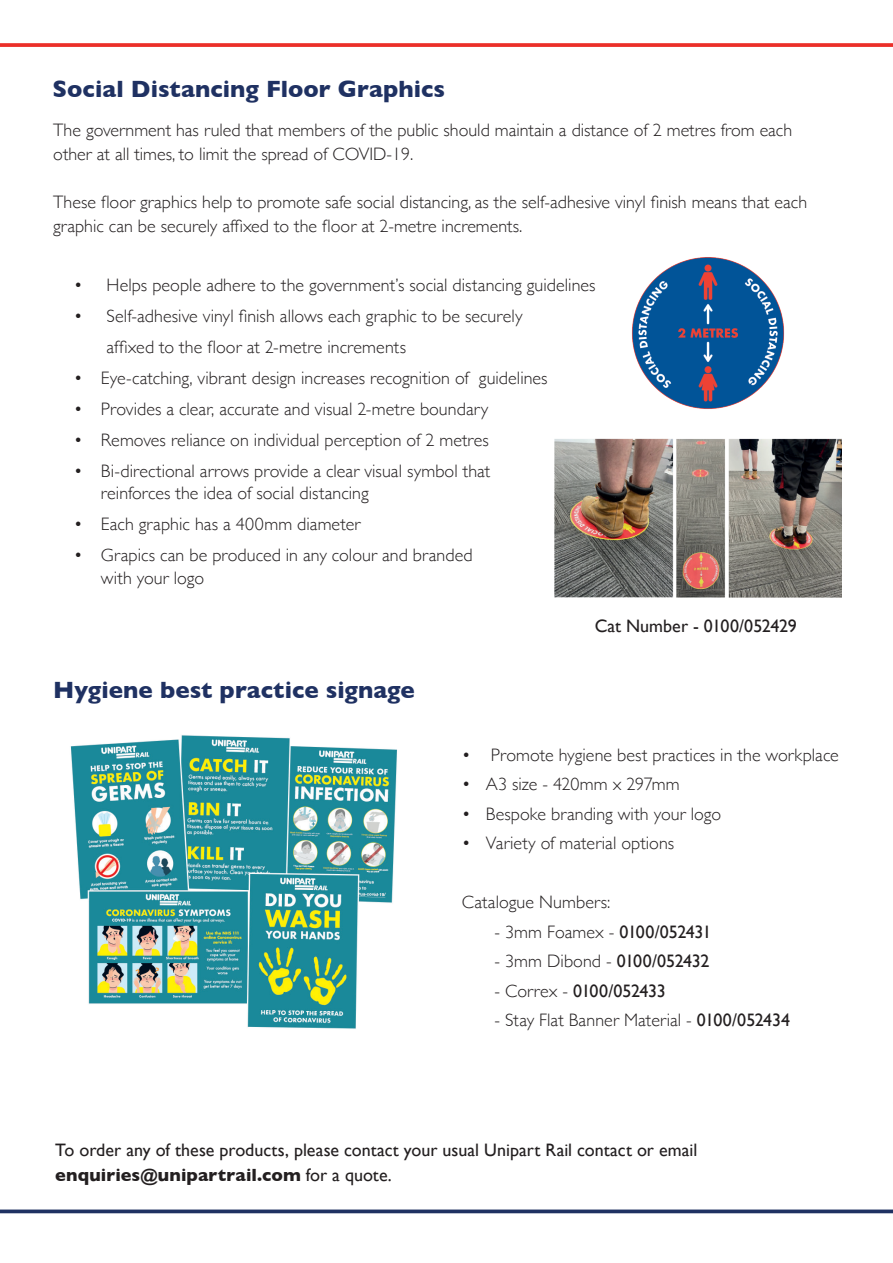
<style>
.page{position:relative;width:893px;height:1263px;background:#fff}
.page>*{position:absolute;margin:0;border:0;box-sizing:border-box;transform-origin:0 0}
.t1{font:700 24px "Gill Sans";color:#1f3162}
.t2{font:300 18px/22.5px "Gill Sans";color:#231f20}
.t3{font:18px "Gill Sans";color:#231f20}
.t4{font:700 18px "Gill Sans";letter-spacing:.005em;color:#231f20}
.t5{font:18px "Gill Sans";letter-spacing:-.025em;color:#231f20}
.s1{font-weight:400}
.s2{font-weight:300}
</style>
<div class="page">
<svg style="left:0;top:43px;width:893px;height:4px;background:#ec3b35"></svg>
<img style="left:70px;top:735px;width:327px;height:294px">
<img style="left:632px;top:257px;width:153px;height:152px">
<svg style="left:0;top:1209px;width:893px;height:4px;background:#3d4d77"></svg>
<img style="left:554px;top:438px;width:288px;height:160px">
<p class="t1" style="left:53px;top:70px;width:394px">Social Distancing Floor Graphics</p>
<p class="t2" style="left:53px;top:117px;width:741px;line-height:24px">The government has ruled that members of the public should maintain a distance of 2 metres from each other at all times, to limit the spread of COVID-19.</p>
<p class="t2" style="left:53px;top:189px;width:755px;line-height:24px">These floor graphics help to promote safe social distancing, as the self-adhesive vinyl finish means that each graphic can be securely affixed to the floor at 2-metre increments.</p>
<p class="t2" style="left:74px;top:273px;width:523px">• Helps people adhere to the governmentʼs social distancing guidelines</p>
<p class="t2" style="left:74px;top:304px;width:450px">• Self-adhesive vinyl finish allows each graphic to be securely</p>
<p class="t2" style="left:107px;top:335px;width:301px">affixed to the floor at 2-metre increments</p>
<p class="t2" style="left:74px;top:366px;width:475px">• Eye-catching, vibrant design increases recognition of guidelines</p>
<p class="t2" style="left:74px;top:397px;width:416px">• Provides a clear, accurate and visual 2-metre boundary</p>
<p class="t2" style="left:74px;top:428px;width:417px">• Removes reliance on individual perception of 2 metres</p>
<p class="t2" style="left:101px;top:459px;width:391px;text-indent:-27px">• Bi-directional arrows provide a clear visual symbol that reinforces the idea of social distancing</p>
<p class="t2" style="left:74px;top:512px;width:288px">• Each graphic has a 400mm diameter</p>
<p class="t2" style="left:101px;top:543px;width:373px;text-indent:-27px">• Grapics can be produced in any colour and branded with your logo</p>
<p class="t1" style="left:53px;top:671px;width:363px">Hygiene best practice signage</p>
<p class="t3" style="left:595px;top:615px;width:204px">Cat Number - 0100/052429</p>
<p class="t2" style="left:462px;top:743px;width:378px">• Promote hygiene best practices in the workplace</p>
<p class="t2" style="left:462px;top:772px;width:219px">• A3 size - 420mm x 297mm</p>
<p class="t2" style="left:462px;top:802px;width:261px">• Bespoke branding with your logo</p>
<p class="t2" style="left:462px;top:831px;width:214px">• Variety of material options</p>
<p class="t2" style="left:462px;top:890px;width:150px">Catalogue Numbers:</p>
<p class="t2" style="left:495px;top:920px;width:218px">- 3mm Foamex - <span class="s1">0100/052431</span></p>
<p class="t2" style="left:495px;top:949px;width:216px">- 3mm Dibond - <span class="s1">0100/052432</span></p>
<p class="t5" style="left:495px;top:980px;width:173px"><span class="s2">- Correx -</span> 0100/052433</p>
<p class="t2" style="left:495px;top:1008px;width:297px">- Stay Flat Banner Material - <span class="s1">0100/052434</span></p>
<p class="t3" style="left:55px;top:1139px;width:644px">To order any of these products, please contact your usual Unipart Rail contact or email</p>
<p class="t4" style="left:55px;top:1160px;width:338px">enquiries@unipartrail.com <span class="s1">for a quote.</span></p>
</div>
